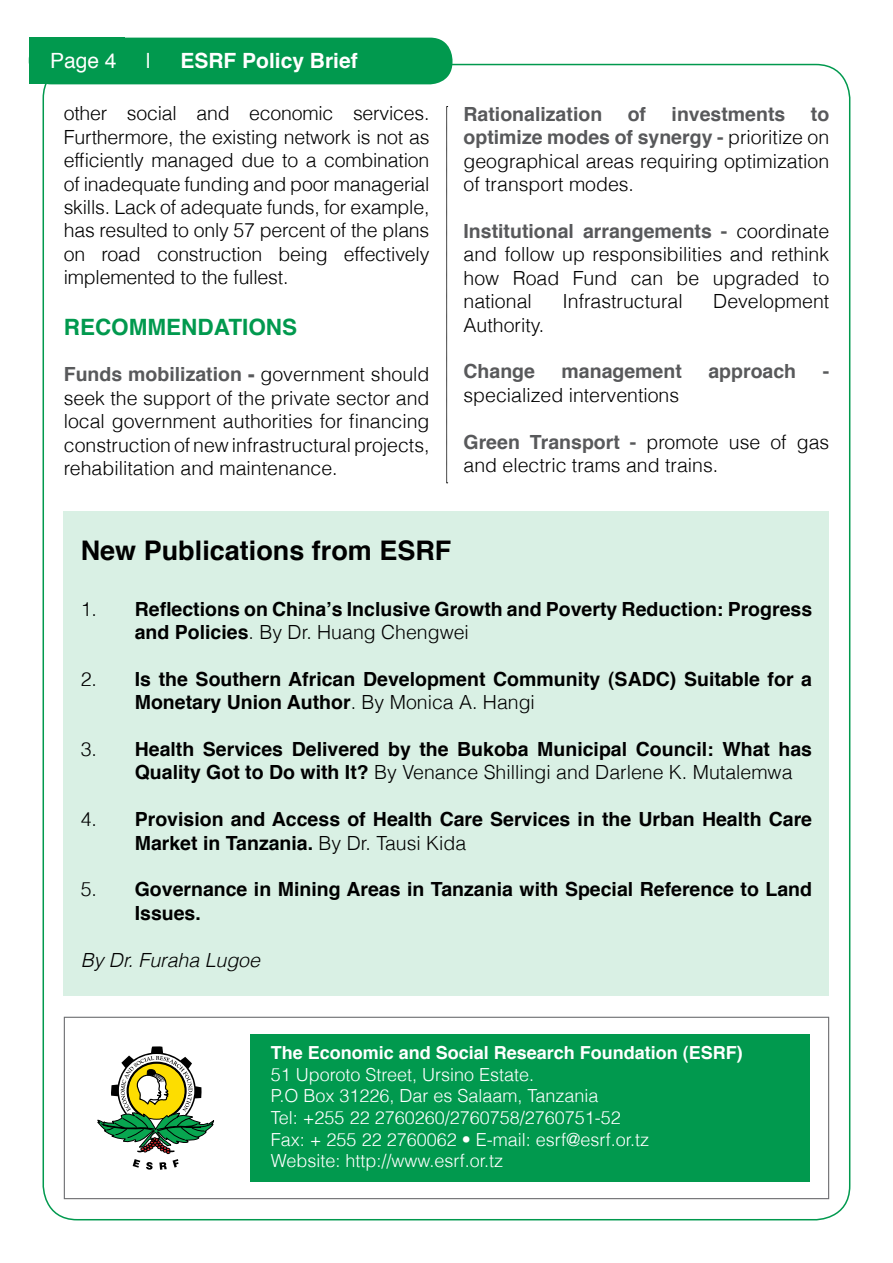
<style>
.page{position:relative;width:893px;height:1263px;background:#fff}
.page>*{position:absolute;margin:0;border:0;box-sizing:border-box;transform-origin:0 0}
.t1{font:700 27px "Helvetica";color:#000}
.t2{font:700 22.5px "Helvetica";color:#01994e}
.t3{font:700 21px "Helvetica";color:#fff}
.t4{font:21px "Helvetica";color:#fff}
.t5{font:300 19.5px/23.4px "Helvetica";color:#000;text-align:justify}
.t6{font:700 19.5px/23.4px "Helvetica";color:#000}
.t7{font:700 19.5px "Helvetica";color:#58595b}
.t8{font:italic 300 19.5px "Helvetica";color:#000}
.t9{font:300 18px/21.6px "Helvetica";color:#fff}
.t10{font:700 18px "Helvetica";color:#fff}
.s1{font-weight:700;color:#58595b}
.s2{font-family:"Arial";font-weight:900;color:#58595b}
.s3{font-weight:300}
</style>
<div class="page">
<div style="left:29px;top:38px;width:423px;height:46px;background:#01994e;border-radius:22px"></div>
<div style="left:29px;top:38px;width:96px;height:46px;background:#01994e"></div>
<div style="left:64px;top:511px;width:765px;height:485px;background:#d9f0e4"></div>
<svg style="left:446px;top:106px;width:2px;height:378px"></svg>
<div style="left:64px;top:1017px;width:765px;height:182px;border:1px solid #6d6e71"></div>
<div style="left:250px;top:1034px;width:559px;height:147px;background:#01994e"></div>
<svg style="left:97px;top:1046px;width:117px;height:124px"></svg>
<p class="t4" style="left:50px;top:45px;width:68px">Page 4</p>
<p class="t4" style="left:146px;top:45px;width:7px">|</p>
<p class="t3" style="left:180px;top:44px;width:179px">ESRF Policy Brief</p>
<p class="t5" style="left:64px;top:101px;width:367px">other social and economic services.<br>Furthermore, the existing network is not as efficiently managed due to a combination of inadequate funding and poor managerial skills. Lack of adequate funds, for example, has resulted to only 57 percent of the plans on road construction being effectively implemented to the fullest.</p>
<p class="t2" style="left:64px;top:308px;width:235px">RECOMMENDATIONS</p>
<p class="t5" style="left:64px;top:362px;width:367px"><span class="s1">Funds mobilization</span> <span class="s2">-</span> government should seek the support of the private sector and local government authorities for financing construction of new infrastructural projects, rehabilitation and maintenance.</p>
<p class="t7" style="left:464px;top:98px;width:140px">Rationalization</p>
<p class="t7" style="left:628px;top:98px;width:20px">of</p>
<p class="t7" style="left:672px;top:98px;width:115px">investments</p>
<p class="t5" style="left:464px;top:102px;width:367px;text-indent:347px"><span class="s1">to optimize modes of synergy -</span> prioritize on geographical areas requiring optimization of transport modes.</p>
<p class="t5" style="left:464px;top:219px;width:367px"><span class="s1">Institutional arrangements -</span> coordinate and follow up responsibilities and rethink how Road Fund can be upgraded to national</p>
<p class="t5" style="left:562px;top:289px;width:122px">Infrastructural</p>
<p class="t5" style="left:713px;top:289px;width:117px">Development</p>
<p class="t5" style="left:464px;top:313px;width:82px">Authority.</p>
<p class="t7" style="left:464px;top:356px;width:73px">Change</p>
<p class="t7" style="left:562px;top:356px;width:122px">management</p>
<p class="t7" style="left:708px;top:356px;width:89px">approach</p>
<p class="t7" style="left:823px;top:356px;width:8px">-</p>
<p class="t5" style="left:464px;top:383px;width:217px">specialized interventions</p>
<p class="t5" style="left:464px;top:430px;width:367px"><span class="s1">Green Transport -</span> promote use of gas and electric trams and trains.</p>
<h1 class="t1" style="left:81px;top:528px;width:372px">New Publications from ESRF</h1>
<p class="t6" style="left:135px;top:597px;width:679px;text-indent:-54px"><span class="s3">1.</span> Reflections on China’s Inclusive Growth and Poverty Reduction: Progress and Policies<span class="s3">. By Dr. Huang Chengwei</span></p>
<p class="t6" style="left:135px;top:667px;width:679px;text-indent:-54px"><span class="s3">2.</span> Is the Southern African Development Community (SADC) Suitable for a<br>Monetary Union Author<span class="s3">. By Monica A. Hangi</span></p>
<p class="t6" style="left:135px;top:738px;width:679px;text-indent:-54px"><span class="s3">3.</span> Health Services Delivered by the Bukoba Municipal Council: What has<br>Quality Got to Do with It? <span class="s3">By Venance Shillingi and Darlene K. Mutalemwa</span></p>
<p class="t6" style="left:135px;top:808px;width:679px;text-indent:-54px"><span class="s3">4.</span> Provision and Access of Health Care Services in the Urban Health Care<br>Market in Tanzania. <span class="s3">By Dr. Tausi Kida</span></p>
<p class="t6" style="left:135px;top:878px;width:679px;text-indent:-54px"><span class="s3">5.</span> Governance in Mining Areas in Tanzania with Special Reference to Land<br>Issues.</p>
<p class="t8" style="left:81px;top:947px;width:181px">By Dr. Furaha Lugoe</p>
<p class="t10" style="left:271px;top:1038px;width:474px">The Economic and Social Research Foundation (ESRF)</p>
<p class="t9" style="left:271px;top:1063px;width:380px">51 Uporoto Street, Ursino Estate.<br>P.O Box 31226, Dar es Salaam, Tanzania<br>Tel: +255 22 2760260/2760758/2760751-52<br>Fax: + 255 22 2760062 • E-mail: esrf@esrf.or.tz Website: http://www.esrf.or.tz</p>
</div>
